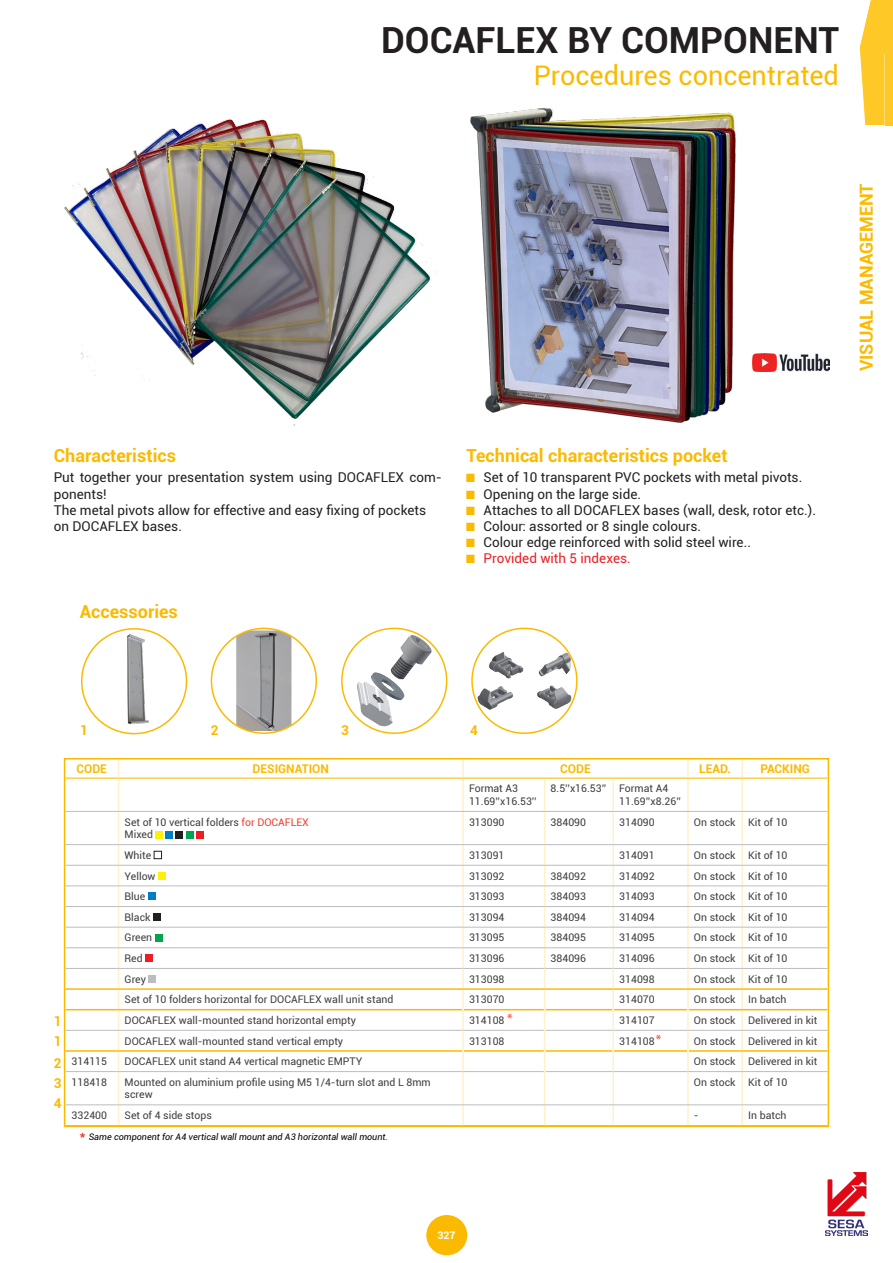
<style>
.page{position:relative;width:893px;height:1263px;background:#fff}
.page>*{position:absolute;margin:0;border:0;box-sizing:border-box;transform-origin:0 0}
.t1{font:700 36px "Roboto";color:#231f20}
.t2{font:27px "Roboto";color:#fbba00}
.t3{font:700 18px "Roboto";color:#fbba00}
.t4{font:13.5px/16.2px "Roboto";color:#231f20}
.t5{font:13.5px "Roboto";color:#ee1d23}
.t6{font:700 13.5px/20.5px "Roboto";color:#fbba00;text-align:justify}
.t7{font:13.5px "Myriad Pro";color:#ef3e2e}
.t8{font:700 12px "Roboto";color:#fbba00}
.t9{font:10.5px/12.6px "Roboto";color:#3e3e3f}
.t10{font:700 10.5px "Roboto";color:#fff}
.t11{font:italic 9px "Roboto";color:#000}
.s1{font-family:"Courier New";color:#fbba00}
.s2{color:#ef3e2e}
.s3{font-weight:700;font-style:normal;font-size:13.5px;color:#ef3e2e}
</style>
<div class="page">
<div style="left:426px;top:1215px;width:41px;height:40px;background:#fbba00;border-radius:50%"></div>
<img style="left:826px;top:1172px;width:42px;height:63px">
<svg style="left:860px;top:0;width:33px;height:125px;background:#fecf3f"></svg>
<img style="left:64px;top:118px;width:371px;height:308px">
<img style="left:470px;top:107px;width:288px;height:316px">
<svg style="left:63px;top:758px;width:767px;height:370px"></svg>
<img style="left:753px;top:354px;width:76px;height:17px">
<img style="left:82px;top:629px;width:104px;height:101px">
<div style="left:81px;top:628px;width:106px;height:106px;border:2px solid #fbba00;border-radius:50%"></div>
<img style="left:236px;top:630px;width:55px;height:101px">
<div style="left:211px;top:628px;width:106px;height:106px;border:2px solid #fbba00;border-radius:50%"></div>
<img style="left:391px;top:635px;width:41px;height:44px">
<div style="left:341px;top:628px;width:106px;height:106px;border:2px solid #fbba00;border-radius:50%"></div>
<img style="left:489px;top:652px;width:83px;height:37px">
<div style="left:471px;top:628px;width:107px;height:106px;border:2px solid #fbba00;border-radius:50%"></div>
<h1 class="t1" style="left:381px;top:14px;width:459px">DOCAFLEX BY COMPONENT</h1>
<h2 class="t2" style="left:534px;top:56px;width:307px">Procedures concentrated</h2>
<h3 class="t3" style="left:54px;top:443px;width:124px">Characteristics</h3>
<p class="t4" style="left:54px;top:469px;width:390px">Put together your presentation system using DOCAFLEX com&shy;ponents!<br>The metal pivots allow for effective and easy fixing of pockets on DOCAFLEX bases.</p>
<h3 class="t3" style="left:80px;top:599px;width:100px">Accessories</h3>
<h3 class="t3" style="left:467px;top:443px;width:262px">Technical characteristics pocket</h3>
<p class="t4" style="left:467px;top:469px;width:337px"><span class="s1">■</span> Set of 10 transparent PVC pockets with metal pivots.</p>
<p class="t4" style="left:467px;top:485px;width:176px"><span class="s1">■</span> Opening on the large side.</p>
<p class="t4" style="left:467px;top:501px;width:351px"><span class="s1">■</span> Attaches to all DOCAFLEX bases (wall, desk, rotor etc.).</p>
<p class="t4" style="left:467px;top:517px;width:236px"><span class="s1">■</span> Colour: assorted or 8 single colours.</p>
<p class="t4" style="left:467px;top:534px;width:286px"><span class="s1">■</span> Colour edge reinforced with solid steel wire..</p>
<p class="t5" style="left:467px;top:549px;width:166px"><span class="s1">■</span> Provided with 5 indexes.</p>
<h3 class="t3" style="left:854px;top:371px;width:189px;rotate:-90deg">VISUAL MANAGEMENT</h3>
<p class="t6" style="left:80px;top:720px;width:9px">1</p>
<p class="t6" style="left:211px;top:720px;width:9px">2</p>
<p class="t6" style="left:341px;top:720px;width:9px">3</p>
<p class="t6" style="left:470px;top:720px;width:9px">4</p>
<p class="t6" style="left:54px;top:1010px;width:9px">1<br>1<br>2<br>3<br>4</p>
<p class="t8" style="left:76px;top:760px;width:32px">CODE</p>
<p class="t8" style="left:253px;top:760px;width:78px">DESIGNATION</p>
<p class="t8" style="left:560px;top:760px;width:32px">CODE</p>
<p class="t8" style="left:699px;top:760px;width:33px">LEAD.</p>
<p class="t8" style="left:760px;top:760px;width:51px">PACKING</p>
<p class="t9" style="left:469px;top:782px;width:69px">Format A3<br>11.69’’x16.53’’</p>
<p class="t9" style="left:619px;top:782px;width:63px;text-indent:-69px">8.5’’x16.53’’ Format A4<br>11.69’’x8.26’’</p>
<p class="t9" style="left:125px;top:815px;width:186px">Set of 10 vertical folders <span class="s2">for DOCAFLEX<br></span>Mixed</p>
<p class="t9" style="left:469px;top:815px;width:37px">313090</p>
<p class="t9" style="left:551px;top:815px;width:37px">384090</p>
<p class="t9" style="left:619px;top:815px;width:37px">314090</p>
<p class="t9" style="left:694px;top:815px;width:95px">On stock Kit of 10</p>
<p class="t9" style="left:125px;top:848px;width:28px">White</p>
<p class="t9" style="left:469px;top:848px;width:37px">313091</p>
<p class="t9" style="left:619px;top:848px;width:37px">314091</p>
<p class="t9" style="left:694px;top:848px;width:95px">On stock Kit of 10</p>
<p class="t9" style="left:125px;top:869px;width:33px">Yellow</p>
<p class="t9" style="left:469px;top:869px;width:37px">313092</p>
<p class="t9" style="left:551px;top:869px;width:37px">384092</p>
<p class="t9" style="left:619px;top:869px;width:37px">314092</p>
<p class="t9" style="left:694px;top:869px;width:95px">On stock Kit of 10</p>
<p class="t9" style="left:125px;top:890px;width:22px">Blue</p>
<p class="t9" style="left:469px;top:890px;width:37px">313093</p>
<p class="t9" style="left:551px;top:890px;width:37px">384093</p>
<p class="t9" style="left:619px;top:890px;width:37px">314093</p>
<p class="t9" style="left:694px;top:890px;width:95px">On stock Kit of 10</p>
<p class="t9" style="left:125px;top:910px;width:27px">Black</p>
<p class="t9" style="left:469px;top:910px;width:37px">313094</p>
<p class="t9" style="left:551px;top:910px;width:37px">384094</p>
<p class="t9" style="left:619px;top:910px;width:37px">314094</p>
<p class="t9" style="left:694px;top:910px;width:95px">On stock Kit of 10</p>
<p class="t9" style="left:125px;top:931px;width:29px">Green</p>
<p class="t9" style="left:469px;top:931px;width:37px">313095</p>
<p class="t9" style="left:551px;top:931px;width:37px">384095</p>
<p class="t9" style="left:619px;top:931px;width:37px">314095</p>
<p class="t9" style="left:694px;top:931px;width:95px">On stock Kit of 10</p>
<p class="t9" style="left:125px;top:952px;width:20px">Red</p>
<p class="t9" style="left:469px;top:952px;width:37px">313096</p>
<p class="t9" style="left:551px;top:952px;width:37px">384096</p>
<p class="t9" style="left:619px;top:952px;width:37px">314096</p>
<p class="t9" style="left:694px;top:952px;width:95px">On stock Kit of 10</p>
<p class="t9" style="left:125px;top:972px;width:23px">Grey</p>
<p class="t9" style="left:469px;top:972px;width:37px">313098</p>
<p class="t9" style="left:619px;top:972px;width:37px">314098</p>
<p class="t9" style="left:694px;top:972px;width:95px">On stock Kit of 10</p>
<p class="t9" style="left:125px;top:993px;width:270px">Set of 10 folders horizontal for DOCAFLEX wall unit stand</p>
<p class="t9" style="left:469px;top:993px;width:37px">313070</p>
<p class="t9" style="left:619px;top:993px;width:37px">314070</p>
<p class="t9" style="left:694px;top:993px;width:94px">On stock In batch</p>
<p class="t9" style="left:125px;top:1013px;width:233px">DOCAFLEX wall-mounted stand horizontal empty</p>
<p class="t9" style="left:469px;top:1013px;width:37px">314108</p>
<p class="t9" style="left:619px;top:1013px;width:37px">314107</p>
<p class="t9" style="left:694px;top:1013px;width:125px">On stock Delivered in kit</p>
<p class="t9" style="left:125px;top:1034px;width:220px">DOCAFLEX wall-mounted stand vertical empty</p>
<p class="t9" style="left:469px;top:1034px;width:37px">313108</p>
<p class="t9" style="left:619px;top:1034px;width:37px">314108</p>
<p class="t9" style="left:694px;top:1034px;width:125px">On stock Delivered in kit</p>
<p class="t9" style="left:72px;top:1055px;width:37px">314115</p>
<p class="t9" style="left:125px;top:1055px;width:239px">DOCAFLEX unit stand A4 vertical magnetic EMPTY</p>
<p class="t9" style="left:694px;top:1055px;width:125px">On stock Delivered in kit</p>
<p class="t9" style="left:72px;top:1075px;width:37px">118418</p>
<p class="t9" style="left:125px;top:1075px;width:308px">Mounted on aluminium profile using M5 1/4-turn slot and L 8mm screw</p>
<p class="t9" style="left:694px;top:1075px;width:95px">On stock Kit of 10</p>
<p class="t9" style="left:72px;top:1109px;width:37px">332400</p>
<p class="t9" style="left:125px;top:1109px;width:89px">Set of 4 side stops</p>
<p class="t9" style="left:694px;top:1109px;width:6px">-</p>
<p class="t9" style="left:748px;top:1109px;width:40px">In batch</p>
<p class="t7" style="left:507px;top:1010px;width:7px">*</p>
<p class="t7" style="left:656px;top:1031px;width:7px">*</p>
<p class="t11" style="left:80px;top:1131px;width:310px"><span class="s3">*</span> Same component for A4 vertical wall mount and A3 horizontal wall mount.</p>
<p class="t10" style="left:437px;top:1228px;width:20px">327</p>
</div>
